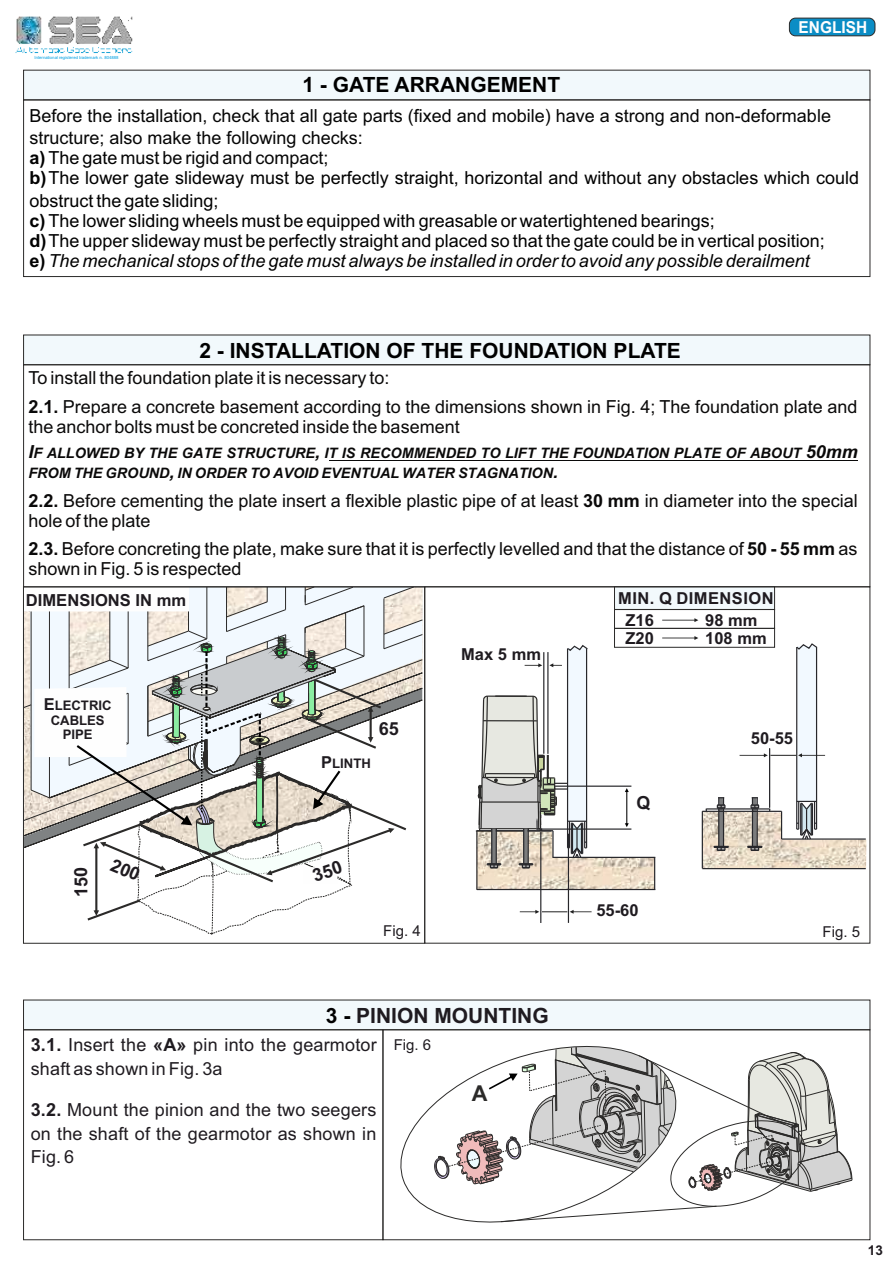
<style>
.page{position:relative;width:893px;height:1263px;background:#fff}
.page>*{position:absolute;margin:0;border:0;box-sizing:border-box;transform-origin:0 0}
.t1{font:700 21.9px "Arial";color:#2b2a29}
.t2{font:700 21px "Arial";color:#000}
.t3{font:700 21px "Arial";color:#1f1b20}
.t4{font:18px/20.1px "Arial";color:#0a0909}
.t5{font:18px/20.1px "Arial";color:#000}
.t6{font:18px/24px "Arial";letter-spacing:.01em;color:#1f1b20}
.t7{font:18px/22.4px "Arial";color:#050505}
.t8{font:700 18px "Arial";color:#1f1b20}
.t9{font:700 16.65px "Arial";color:#1f1b20}
.t10{font:700 16.5px/18.6px "Arial";color:#1f1b20}
.t11{font:700 16.5px "Arial";letter-spacing:.03em;color:#1f1b20}
.t12{font:700 16.5px "Arial";color:#fefefe;scale:.94 1}
.t13{font:15px "Arial";color:#1f1b20}
.t14{font:italic 700 14.4px/20.1px "Arial";color:#0a0909}
.t15{font:700 13.5px "Arial";color:#1f1b20}
.t16{font:700 13.2px/14.7px "Arial";color:#1f1b20;text-align:center}
.t17{font:4.2px "Arial";color:#00a0e3}
.s1{font-weight:700}
.s2{color:#050505}
.s3{font-style:italic}
.s4{font-size:18px}
.s5{font-size:16.5px}
.s6{color:#000}
</style>
<div class="page">
<hr style="left:476px;top:830px;width:75px;height:1px;background:#2b2a29">
<img style="left:477px;top:856px;width:178px;height:33px">
<img style="left:703px;top:812px;width:163px;height:56px">
<hr style="left:555px;top:785px;width:76px;height:2px;background:#27272b">
<hr style="left:538px;top:828px;width:93px;height:2px;background:#27272b">
<hr style="left:568px;top:834px;width:1px;height:89px;background:#27272b">
<hr style="left:476px;top:831px;width:1px;height:59px;background:#27272b">
<hr style="left:477px;top:889px;width:178px;height:1px;background:#27272b">
<hr style="left:654px;top:857px;width:1px;height:33px;background:#27272b">
<hr style="left:552px;top:857px;width:103px;height:1px;background:#27272b">
<hr style="left:540px;top:832px;width:1px;height:91px;background:#27272b">
<hr style="left:702px;top:811px;width:1px;height:57px;background:#27272b">
<hr style="left:702px;top:868px;width:164px;height:1px;background:#27272b">
<hr style="left:782px;top:838px;width:84px;height:2px;background:#27272b">
<hr style="left:702px;top:811px;width:80px;height:1px;background:#27272b">
<hr style="left:706px;top:808px;width:64px;height:1px;background:#27272b">
<svg style="left:713px;top:797px;width:16px;height:54px"></svg>
<svg style="left:614px;top:587px;width:161px;height:22px"></svg>
<div style="left:614px;top:609px;width:161px;height:20px;border:1px solid #2b2a29"></div>
<div style="left:614px;top:628px;width:161px;height:19px;border:1px solid #2b2a29"></div>
<div style="left:23px;top:1000px;width:847px;height:29px;background:#f2f9fc"></div>
<div style="left:383px;top:1029px;width:487px;height:211px;border:1px solid #2b2a29"></div>
<div style="left:23px;top:1029px;width:360px;height:211px;border:1px solid #2b2a29"></div>
<svg style="left:625px;top:788px;width:4px;height:39px"></svg>
<svg style="left:520px;top:910px;width:72px;height:4px"></svg>
<svg style="left:740px;top:642px;width:85px;height:209px"></svg>
<svg style="left:477px;top:644px;width:112px;height:225px"></svg>
<svg style="left:400px;top:1103px;width:104px;height:120px"></svg>
<svg style="left:434px;top:1046px;width:419px;height:176px"></svg>
<div style="left:23px;top:70px;width:847px;height:30px;background:#f2f9fc"></div>
<div style="left:23px;top:100px;width:847px;height:177px;border:1px solid #2b2a29"></div>
<div style="left:23px;top:335px;width:847px;height:30px;background:#f2f9fc"></div>
<div style="left:23px;top:365px;width:847px;height:222px;border:1px solid #2b2a29"></div>
<svg style="left:329px;top:460px;width:31px;height:1px"></svg>
<hr style="left:360px;top:460px;width:116px;height:1px;background:#0a0909">
<svg style="left:476px;top:460px;width:29px;height:1px"></svg>
<hr style="left:505px;top:460px;width:30px;height:1px;background:#0a0909">
<svg style="left:535px;top:460px;width:38px;height:1px"></svg>
<hr style="left:573px;top:460px;width:96px;height:1px;background:#0a0909">
<hr style="left:674px;top:460px;width:47px;height:1px;background:#0a0909">
<svg style="left:721px;top:460px;width:29px;height:1px"></svg>
<hr style="left:750px;top:460px;width:51px;height:1px;background:#0a0909">
<svg style="left:801px;top:460px;width:25px;height:1px"></svg>
<hr style="left:826px;top:460px;width:32px;height:1px;background:#0a0909">
<svg style="left:662px;top:618px;width:36px;height:4px"></svg>
<svg style="left:662px;top:636px;width:36px;height:4px"></svg>
<img style="left:15px;top:49px;width:118px;height:5px">
<img style="left:16px;top:16px;width:117px;height:33px">
<div style="left:789px;top:18px;width:86px;height:18px;background:#0b8dc5;border:1px solid #2b2a29;border-radius:6px"></div>
<svg style="left:23px;top:586px;width:400px;height:349px"></svg>
<p class="t17" style="left:35px;top:56px;width:86px">International registered trademark n. 804888</p>
<p class="t2" style="left:302px;top:77px;width:259px">1 - GATE ARRANGEMENT</p>
<p class="t12" style="left:799px;top:21px;width:75px">ENGLISH</p>
<p class="t7" style="left:30px;top:106px;width:803px">Before the installation, check that all gate parts (fixed and mobile) have a strong and non-deformable structure; also make the following checks:</p>
<p class="t5" style="left:30px;top:149px;width:831px"><span class="s1">a)</span> The gate <span class="s2">must be rigid and compact;<br></span><span class="s1">b)</span>The lower gate slideway must be perfectly straight, horizontal and without any obstacles which could</p>
<p class="t5" style="left:30px;top:192px;width:797px">obstruct the gate sliding;<br><span class="s1">c)</span> The lower sliding wheels must be equipped with greasable or watertightened bearings;<br><span class="s1">d)</span>The upper slideway must be perfectly straight and placed so that the gate could be in vertical position; <span class="s1">e)</span> <span class="s3">The mechanical stops of the gate must always be installed in order to avoid any possible derailment</span></p>
<p class="t2" style="left:199px;top:343px;width:483px">2 - INSTALLATION OF THE FOUNDATION PLATE</p>
<p class="t4" style="left:28px;top:365px;width:830px;line-height:28.5px">To install the foundation plate it is necessary to:<br><span class="s1">2.1.</span> Prepare a concrete basement according to the dimensions shown in Fig. 4; The foundation plate and</p>
<p class="t4" style="left:28px;top:418px;width:433px">the anchor bolts must be concreted inside the basement</p>
<p class="t14" style="left:28px;top:444px;width:831px"><span class="s4">I</span>F ALLOWED BY THE GATE STRUCTURE<span class="s4">,</span> IT IS RECOMMENDED TO LIFT THE FOUNDATION PLATE OF ABOUT <span class="s4">50mm<br></span>FROM THE GROUND<span class="s4">,</span> IN ORDER TO AVOID EVENTUAL WATER STAGNATION<span class="s4">.</span></p>
<p class="t4" style="left:28px;top:492px;width:831px"><span class="s1">2.2.</span> Before cementing the plate insert a flexible plastic pipe of at least <span class="s1">30 mm</span> in diameter into the special hole of the plate</p>
<p class="t4" style="left:28px;top:540px;width:831px"><span class="s1">2.3.</span> Before concreting the plate, make sure that it is perfectly levelled and that the distance of <span class="s1">50 - 55 mm</span> as shown in Fig. 5 is respected</p>
<p class="t9" style="left:26px;top:594px;width:162px">DIMENSIONS IN mm</p>
<p class="t16" style="left:44px;top:699px;width:69px"><span class="s5">E</span>LECTRIC<br>CABLES<br>PIPE</p>
<p class="t8" style="left:74px;top:897px;width:32px;rotate:-90deg">150</p>
<p class="t16" style="left:321px;top:757px;width:51px"><span class="s5">P</span>LINTH</p>
<p class="t8" style="left:379px;top:722px;width:22px">65</p>
<p class="t10" style="left:461px;top:646px;width:81px">Max 5 mm</p>
<p class="t13" style="left:383px;top:925px;width:39px">Fig. 4</p>
<p class="t3" style="left:326px;top:1007px;width:224px"><span class="s6">3 -</span> PINION MOUNTING</p>
<p class="t6" style="left:31px;top:1035px;width:348px"><span class="s1">3.1.</span> Insert the <span class="s1">«A»</span> pin into the gearmotor shaft as shown in Fig. 3a</p>
<p class="t6" style="left:31px;top:1099px;width:347px;text-align:justify"><span class="s1">3.2.</span> Mount the pinion and the two seegers on the shaft of the gearmotor as shown in Fig. 6</p>
<p class="t13" style="left:394px;top:1039px;width:39px">Fig. 6</p>
<p class="t1" style="left:472px;top:1085px;width:17px">A</p>
<p class="t11" style="left:618px;top:592px;width:157px">MIN. Q DIMENSION</p>
<p class="t10" style="left:625px;top:612px;width:30px">Z16<br>Z20</p>
<p class="t10" style="left:705px;top:612px;width:63px">98 mm<br>108 mm</p>
<p class="t8" style="left:637px;top:795px;width:15px">Q</p>
<p class="t10" style="left:751px;top:730px;width:44px">50-55</p>
<p class="t10" style="left:596px;top:902px;width:44px">55-60</p>
<p class="t13" style="left:822px;top:926px;width:39px">Fig. 5</p>
<p class="t15" style="left:868px;top:1245px;width:17px">13</p>
</div>
